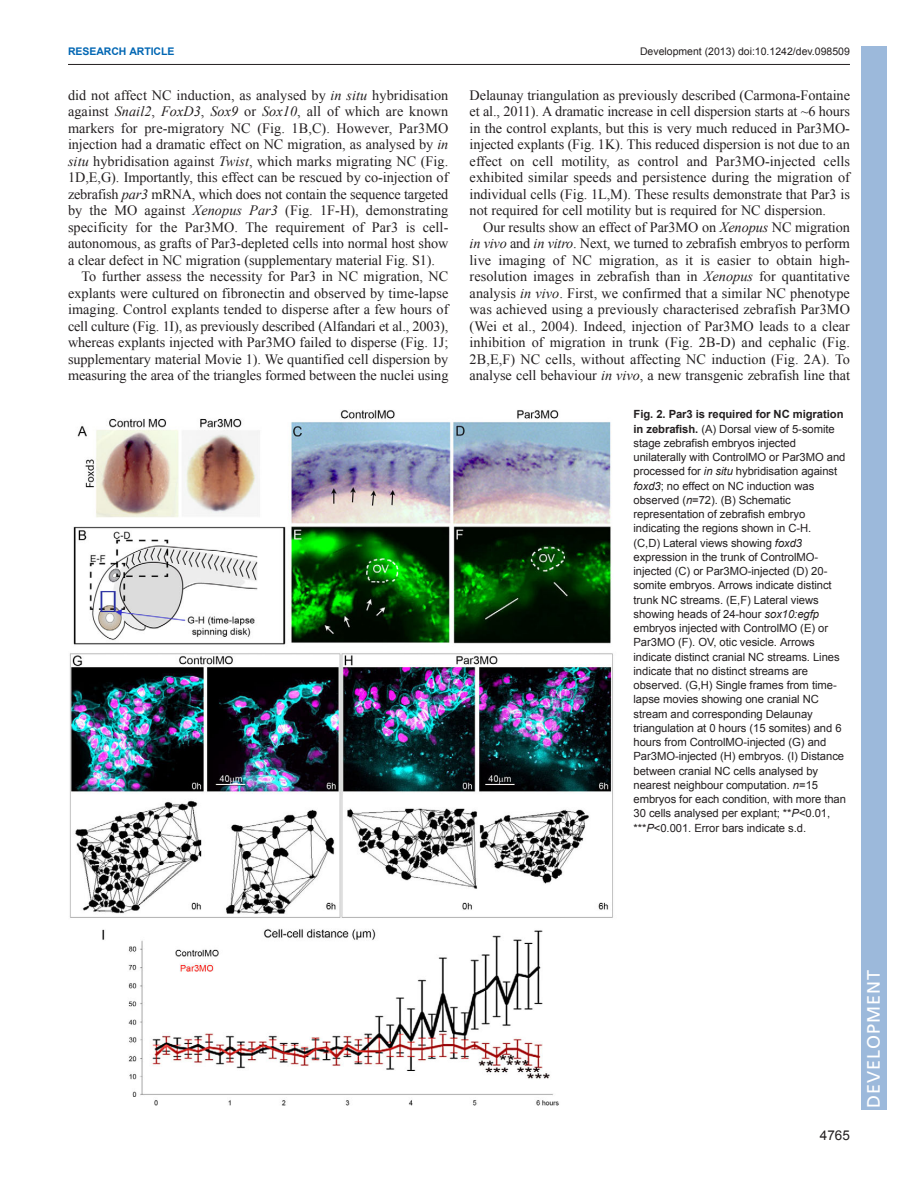
<style>
.page{position:relative;width:918px;height:1188px;background:#fff}
.page>*{position:absolute;margin:0;border:0;box-sizing:border-box;transform-origin:0 0}
.t1{font:18px "Frutiger LT Std";letter-spacing:.055em;color:#fff}
.t2{font:14.25px/16.5px "Times New Roman";letter-spacing:-.005em;color:#231f20;text-align:justify}
.t3{font:13.5px "Arial";color:#231f20}
.t4{font:11.25px/14.2px "Arial";letter-spacing:-.005em;color:#231f20}
.t5{font:10.5px "Arial";color:#231f20}
.t6{font:700 10.5px "Arial";letter-spacing:-.005em;color:#0166b3}
.s1{font-style:italic}
.s2{font-weight:700}
</style>
<div class="page">
<hr style="left:68px;top:64px;width:782px;height:1px;background:#231f20">
<img style="left:69px;top:410px;width:544px;height:696px">
<div style="left:861px;top:46px;width:25px;height:1064px;background:#9cb9db"></div>
<p class="t6" style="left:68px;top:45px;width:108px">RESEARCH ARTICLE</p>
<p class="t5" style="left:640px;top:45px;width:211px">Development (2013) doi:10.1242/dev.098509</p>
<p class="t2" style="left:68px;top:87px;width:382px">did not affect NC induction, as analysed by <span class="s1">in situ</span> hybridisation</p>
<p class="t2" style="left:68px;top:103px;width:382px">against <span class="s1">Snail2</span>, <span class="s1">FoxD3</span>, <span class="s1">Sox9</span> or <span class="s1">Sox10</span>, all of which are known</p>
<p class="t2" style="left:68px;top:120px;width:382px">markers for pre-migratory NC (Fig. 1B,C). However, Par3MO</p>
<p class="t2" style="left:68px;top:136px;width:382px">injection had a dramatic effect on NC migration, as analysed by <span class="s1">in</span></p>
<p class="t2" style="left:68px;top:153px;width:382px"><span class="s1">situ</span> hybridisation against <span class="s1">Twist</span>, which marks migrating NC (Fig.</p>
<p class="t2" style="left:68px;top:169px;width:382px">1D,E,G). Importantly, this effect can be rescued by co-injection of</p>
<p class="t2" style="left:68px;top:186px;width:382px">zebrafish <span class="s1">par3</span> mRNA, which does not contain the sequence targeted</p>
<p class="t2" style="left:68px;top:202px;width:382px">by the MO against <span class="s1">Xenopus Par3</span> (Fig. 1F-H), demonstrating</p>
<p class="t2" style="left:68px;top:219px;width:382px">specificity for the Par3MO. The requirement of Par3 is cell-</p>
<p class="t2" style="left:68px;top:235px;width:382px">autonomous, as grafts of Par3-depleted cells into normal host show</p>
<p class="t2" style="left:68px;top:252px;width:369px">a clear defect in NC migration (supplementary material Fig. S1).</p>
<p class="t2" style="left:82px;top:268px;width:368px">To further assess the necessity for Par3 in NC migration, NC</p>
<p class="t2" style="left:68px;top:285px;width:382px">explants were cultured on fibronectin and observed by time-lapse</p>
<p class="t2" style="left:68px;top:301px;width:382px">imaging. Control explants tended to disperse after a few hours of</p>
<p class="t2" style="left:68px;top:318px;width:382px">cell culture (Fig. 1I), as previously described (Alfandari et al., 2003),</p>
<p class="t2" style="left:68px;top:334px;width:382px">whereas explants injected with Par3MO failed to disperse (Fig. 1J;</p>
<p class="t2" style="left:68px;top:351px;width:382px">supplementary material Movie 1). We quantified cell dispersion by</p>
<p class="t2" style="left:68px;top:367px;width:382px">measuring the area of the triangles formed between the nuclei using</p>
<p class="t2" style="left:470px;top:87px;width:382px">Delaunay triangulation as previously described (Carmona-Fontaine et al., 2011). A dramatic increase in cell dispersion starts at ~6 hours in the control explants, but this is very much reduced in Par3MO&shy;injected explants (Fig. 1K). This reduced dispersion is not due to an effect on cell motility, as control and Par3MO-injected cells exhibited similar speeds and persistence during the migration of individual cells (Fig. 1L,M). These results demonstrate that Par3 is not required for cell motility but is required for NC dispersion.</p>
<p class="t2" style="left:470px;top:219px;width:382px;text-indent:13px">Our results show an effect of Par3MO on <span class="s1">Xenopus</span> NC migration <span class="s1">in vivo</span> and <span class="s1">in vitro</span>. Next, we turned to zebrafish embryos to perform live imaging of NC migration, as it is easier to obtain high&shy;resolution images in zebrafish than in <span class="s1">Xenopus</span> for quantitative analysis <span class="s1">in vivo</span>. First, we confirmed that a similar NC phenotype was achieved using a previously characterised zebrafish Par3MO (Wei et al., 2004). Indeed, injection of Par3MO leads to a clear inhibition of migration in trunk (Fig. 2B-D) and cephalic (Fig.<br>2B,E,F) NC cells, without affecting NC induction (Fig. 2A). To analyse cell behaviour <span class="s1">in vivo</span>, a new transgenic zebrafish line that</p>
<p class="t4" style="left:634px;top:407px;width:214px"><span class="s2">Fig. 2. Par3 is required for NC migration in zebrafish.</span> (A) Dorsal view of 5-somite stage zebrafish embryos injected unilaterally with ControlMO or Par3MO and processed for <span class="s1">in situ</span> hybridisation against <span class="s1">foxd3</span>; no effect on NC induction was observed (<span class="s1">n</span>=72). (B) Schematic representation of zebrafish embryo indicating the regions shown in C-H.<br>(C,D) Lateral views showing <span class="s1">foxd3 </span>expression in the trunk of ControlMO&shy;injected (C) or Par3MO-injected (D) 20- somite embryos. Arrows indicate distinct trunk NC streams. (E,F) Lateral views showing heads of 24-hour <span class="s1">sox10:egfp </span>embryos injected with ControlMO (E) or Par3MO (F). OV, otic vesicle. Arrows indicate distinct cranial NC streams. Lines indicate that no distinct streams are observed. (G,H) Single frames from time&shy;lapse movies showing one cranial NC stream and corresponding Delaunay triangulation at 0 hours (15 somites) and 6 hours from ControlMO-injected (G) and Par3MO-injected (H) embryos. (I) Distance between cranial NC cells analysed by nearest neighbour computation. <span class="s1">n</span>=15 embryos for each condition, with more than 30 cells analysed per explant; **<span class="s1">P</span>&lt;0.01, ***<span class="s1">P</span>&lt;0.001. Error bars indicate s.d.</p>
<p class="t3" style="left:820px;top:1128px;width:32px">4765</p>
<p class="t1" style="left:863px;top:1108px;width:140px;rotate:-90deg">DEVELOPMENT</p>
</div>
